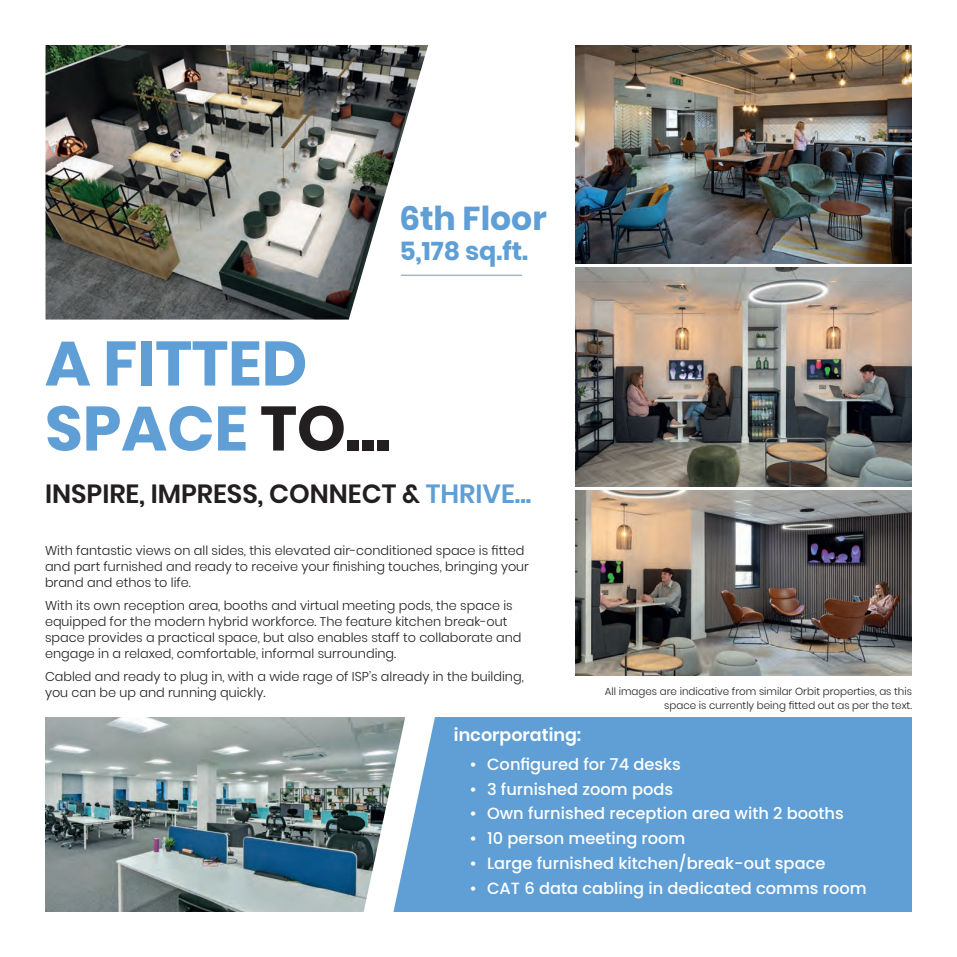
<style>
.page{position:relative;width:957px;height:957px;background:#fff}
.page>*{position:absolute;margin:0;border:0;box-sizing:border-box;transform-origin:0 0}
.t1{font:700 62.5px/65px "Poppins";color:#5f9fd5}
.t2{font:700 33px "Poppins";color:#5f9fd5}
.t3{font:600 26.25px "Poppins";color:#231f20}
.t4{font:700 25.38px "Poppins";color:#5f9fd5}
.t5{font:600 17.5px "Poppins";color:#fff}
.t6{font:500 16.25px "Poppins";color:#fff}
.t7{font:300 12.75px/16px "Poppins";color:#231f20}
.t8{font:300 10.25px/13.8px "Poppins";color:#231f20;text-align:right}
.s1{color:#231f20}
.s2{color:#5f9fd5}
</style>
<div class="page">
<img style="left:575px;top:45px;width:337px;height:219px">
<img style="left:575px;top:268px;width:337px;height:218px">
<img style="left:575px;top:491px;width:337px;height:185px">
<img style="left:46px;top:45px;width:382px;height:274px">
<hr style="left:401px;top:275px;width:121px;height:1px;background:#5f9fd5">
<div style="left:405px;top:717px;width:507px;height:195px;background:#5f9fd5"></div>
<img style="left:45px;top:717px;width:360px;height:195px">
<h2 class="t2" style="left:399px;top:199px;width:149px">6th Floor</h2>
<h3 class="t4" style="left:399px;top:236px;width:130px">5,178 sq.ft.</h3>
<h1 class="t1" style="left:45px;top:331px;width:347px">A FITTED<br>SPACE <span class="s1">TO...</span></h1>
<h3 class="t3" style="left:45px;top:478px;width:488px">INSPIRE, IMPRESS, CONNECT &amp; <span class="s2">THRIVE...</span></h3>
<p class="t7" style="left:45px;top:542px;width:485px">With fantastic views on all sides, this elevated air-conditioned space is fitted and part furnished and ready to receive your finishing touches, bringing your brand and ethos to life.</p>
<p class="t7" style="left:45px;top:597px;width:478px">With its own reception area, booths and virtual meeting pods, the space is equipped for the modern hybrid workforce. The feature kitchen break-out space provides a practical space, but also enables staff to collaborate and engage in a relaxed, comfortable, informal surrounding.</p>
<p class="t7" style="left:45px;top:668px;width:480px">Cabled and ready to plug in, with a wide rage of ISP’s already in the building, you can be up and running quickly.</p>
<p class="t8" style="left:605px;top:684px;width:308px">All images are indicative from similar Orbit properties, as this space is currently being fitted out as per the text.</p>
<h3 class="t5" style="left:454px;top:725px;width:129px">incorporating:</h3>
<p class="t6" style="left:469px;top:755px;width:213px">• Configured for 74 desks</p>
<p class="t6" style="left:469px;top:779px;width:205px">• 3 furnished zoom pods</p>
<p class="t6" style="left:469px;top:804px;width:376px">• Own furnished reception area with 2 booths</p>
<p class="t6" style="left:469px;top:829px;width:218px">• 10 person meeting room</p>
<p class="t6" style="left:469px;top:854px;width:358px">• Large furnished kitchen/break-out space</p>
<p class="t6" style="left:469px;top:879px;width:399px">• CAT 6 data cabling in dedicated comms room</p>
</div>
